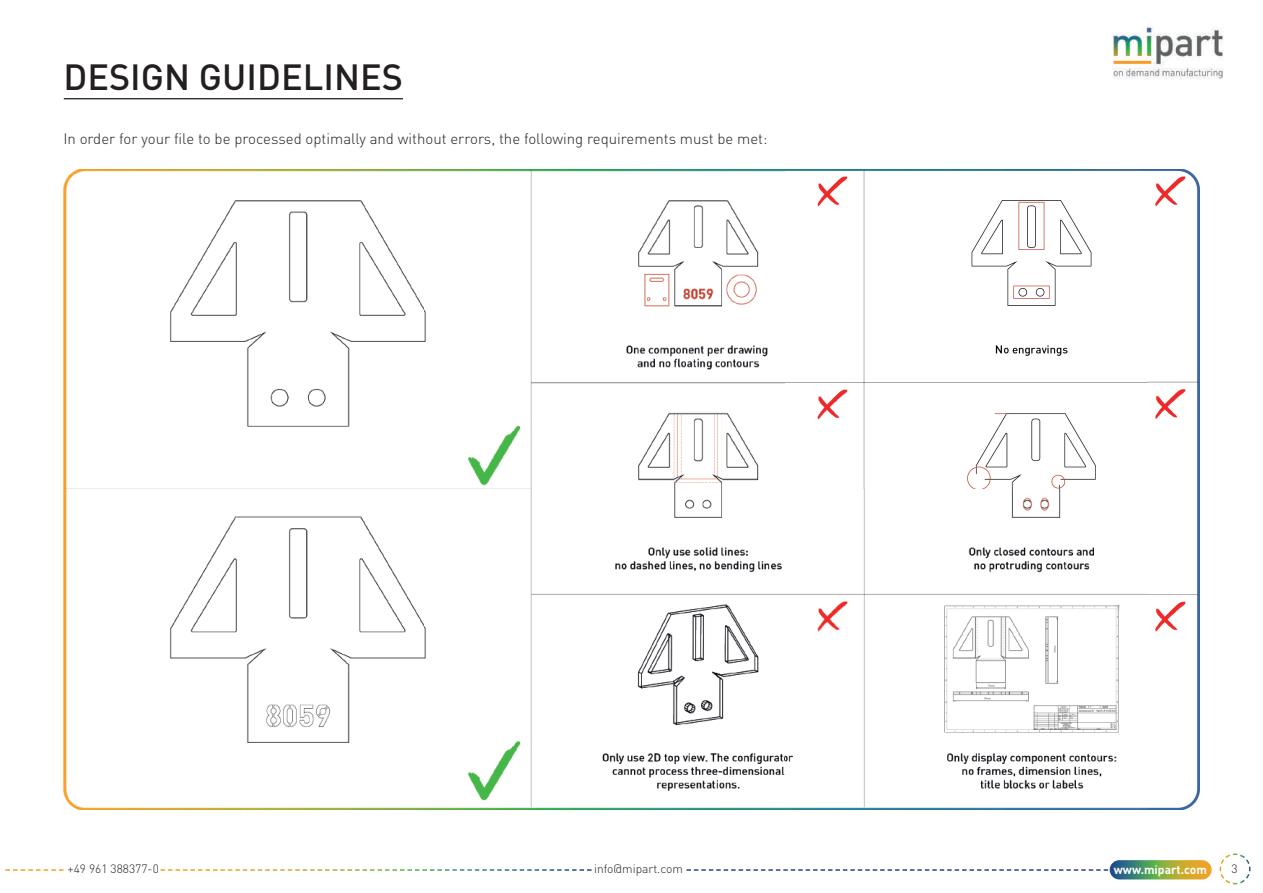
<style>
.page{position:relative;width:1263px;height:893px;background:#fff}
.page>*{position:absolute;margin:0;border:0;box-sizing:border-box;transform-origin:0 0}
.t1{font:500 36px "DINOT";color:#231f20}
.t2{font:300 15px "DINOT";color:#231f20}
.t3{font:300 12px "DINOT";color:#231f20}
.t4{font:700 12px "DINOT";color:#fff}
</style>
<div class="page">
<svg style="left:161px;top:869px;width:431px;height:2px"></svg>
<svg style="left:686px;top:869px;width:422px;height:2px"></svg>
<svg style="left:5px;top:869px;width:59px;height:2px"></svg>
<svg style="left:1219px;top:853px;width:32px;height:32px"></svg>
<img style="left:1113px;top:27px;width:111px;height:52px">
<svg style="left:1110px;top:860px;width:101px;height:19px;background:#82984f"></svg>
<img style="left:63px;top:169px;width:1136px;height:641px">
<hr style="left:64px;top:98px;width:339px;height:1px;background:#000">
<h1 class="t1" style="left:63px;top:49px;width:341px">DESIGN GUIDELINES</h1>
<p class="t2" style="left:63px;top:127px;width:706px">In order for your file to be processed optimally and without errors, the following requirements must be met:</p>
<p class="t3" style="left:68px;top:860px;width:93px">+49 961 388377-0</p>
<p class="t3" style="left:594px;top:859px;width:90px">info@mipart.com</p>
<p class="t4" style="left:1114px;top:860px;width:95px">www.mipart.com</p>
<p class="t3" style="left:1231px;top:859px;width:8px">3</p>
</div>
